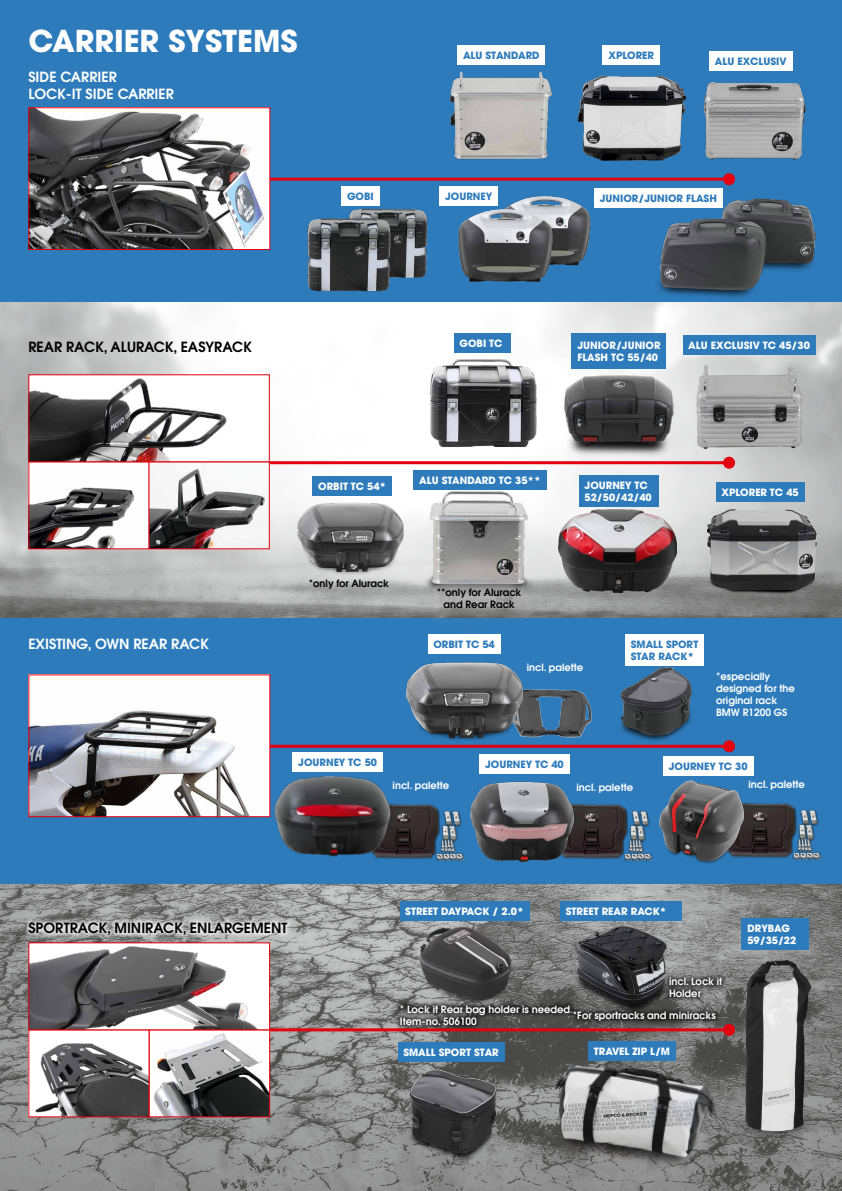
<style>
.page{position:relative;width:842px;height:1191px;background:#2e7bbb}
.page>*{position:absolute;margin:0;border:0;box-sizing:border-box;transform-origin:0 0}
.t1{font:700 30px "Avant Garde";color:#fff}
.t2{font:600 14px "Avant Garde";color:#000}
.t3{font:600 14px/16.8px "Avant Garde";color:#fff}
.t4{font:600 10px/12px "Avant Garde";color:#fff}
.t5{font:700 10px/12px "Avant Garde";color:#fff}
.t6{font:700 10px/12px "Avant Garde";color:#2e7bbb}
.t7{font:600 10px/12px "Avant Garde";color:#000;text-align:center}
</style>
<div class="page">
<img style="left:0;top:884px;width:842px;height:307px">
<img style="left:0;top:302px;width:842px;height:315px">
<hr style="left:77px;top:178px;width:652px;height:3px;background:#e3000f">
<div style="left:723px;top:173px;width:12px;height:12px;background:#e3000f;border-radius:50%"></div>
<hr style="left:77px;top:461px;width:652px;height:3px;background:#e3000f">
<div style="left:723px;top:457px;width:12px;height:12px;background:#e3000f;border-radius:50%"></div>
<hr style="left:77px;top:745px;width:652px;height:3px;background:#e3000f">
<div style="left:723px;top:740px;width:12px;height:12px;background:#e3000f;border-radius:50%"></div>
<hr style="left:77px;top:1028px;width:652px;height:3px;background:#e3000f">
<div style="left:723px;top:1023px;width:12px;height:12px;background:#e3000f;border-radius:50%"></div>
<img style="left:30px;top:109px;width:238px;height:139px">
<div style="left:28px;top:107px;width:242px;height:143px;border:1px solid #e3000f"></div>
<img style="left:30px;top:676px;width:238px;height:139px">
<div style="left:28px;top:674px;width:242px;height:143px;border:1px solid #e3000f"></div>
<img style="left:30px;top:463px;width:238px;height:84px">
<div style="left:149px;top:461px;width:121px;height:88px;border:1px solid #e3000f"></div>
<svg style="left:30px;top:376px;width:238px;height:84px;background:#aaa9a9"></svg>
<div style="left:28px;top:374px;width:242px;height:88px;border:1px solid #e3000f"></div>
<img style="left:30px;top:1031px;width:118px;height:84px">
<svg style="left:151px;top:1031px;width:117px;height:84px;background:#999a9b"></svg>
<div style="left:149px;top:1029px;width:121px;height:88px;border:1px solid #e3000f"></div>
<svg style="left:30px;top:944px;width:238px;height:84px;background:#929192"></svg>
<div style="left:28px;top:942px;width:242px;height:88px;border:1px solid #e3000f"></div>
<img style="left:735px;top:958px;width:82px;height:179px">
<img style="left:579px;top:804px;width:56px;height:58px">
<img style="left:547px;top:1060px;width:179px;height:131px">
<img style="left:534px;top:689px;width:66px;height:59px">
<img style="left:307px;top:208px;width:121px;height:84px">
<img style="left:458px;top:196px;width:133px;height:86px">
<img style="left:649px;top:198px;width:175px;height:112px">
<img style="left:776px;top:803px;width:46px;height:58px">
<img style="left:705px;top:69px;width:101px;height:91px">
<img style="left:449px;top:71px;width:103px;height:89px">
<img style="left:423px;top:359px;width:126px;height:98px">
<img style="left:393px;top:662px;width:141px;height:86px">
<img style="left:295px;top:500px;width:113px;height:75px">
<img style="left:559px;top:509px;width:118px;height:83px">
<img style="left:635px;top:780px;width:141px;height:84px">
<img style="left:549px;top:356px;width:132px;height:127px">
<img style="left:693px;top:499px;width:137px;height:102px">
<img style="left:673px;top:356px;width:146px;height:99px">
<img style="left:420px;top:489px;width:117px;height:157px">
<img style="left:394px;top:1060px;width:138px;height:104px">
<img style="left:413px;top:921px;width:105px;height:78px">
<img style="left:569px;top:921px;width:108px;height:85px">
<img style="left:603px;top:665px;width:117px;height:80px">
<img style="left:396px;top:804px;width:69px;height:58px">
<img style="left:270px;top:769px;width:126px;height:120px">
<img style="left:470px;top:781px;width:109px;height:82px">
<img style="left:577px;top:75px;width:128px;height:86px">
<div style="left:395px;top:999px;width:183px;height:31px;background:#000;opacity:.75"></div>
<div style="left:568px;top:1006px;width:153px;height:21px;background:#000;opacity:.75"></div>
<div style="left:664px;top:971px;width:64px;height:31px;background:#000;opacity:.75"></div>
<div style="left:579px;top:475px;width:79px;height:31px;background:#2e7bbb"></div>
<div style="left:716px;top:482px;width:88px;height:19px;background:#2e7bbb"></div>
<div style="left:683px;top:335px;width:132px;height:19px;background:#2e7bbb"></div>
<div style="left:414px;top:470px;width:133px;height:19px;background:#2e7bbb"></div>
<div style="left:572px;top:333px;width:94px;height:35px;background:#2e7bbb"></div>
<div style="left:663px;top:756px;width:90px;height:20px;background:#fff"></div>
<div style="left:293px;top:752px;width:90px;height:19px;background:#fff"></div>
<div style="left:479px;top:754px;width:90px;height:19px;background:#fff"></div>
<div style="left:400px;top:901px;width:129px;height:20px;background:#2e7bbb"></div>
<div style="left:560px;top:901px;width:121px;height:20px;background:#2e7bbb"></div>
<div style="left:398px;top:1042px;width:106px;height:19px;background:#2e7bbb"></div>
<div style="left:588px;top:1041px;width:88px;height:19px;background:#2e7bbb"></div>
<div style="left:742px;top:918px;width:67px;height:31px;background:#2e7bbb"></div>
<div style="left:625px;top:634px;width:79px;height:31px;background:#fff"></div>
<div style="left:428px;top:634px;width:72px;height:19px;background:#fff"></div>
<div style="left:313px;top:476px;width:79px;height:20px;background:#2e7bbb"></div>
<div style="left:454px;top:333px;width:56px;height:19px;background:#2e7bbb"></div>
<div style="left:341px;top:187px;width:38px;height:19px;background:#fff"></div>
<div style="left:439px;top:187px;width:59px;height:19px;background:#fff"></div>
<div style="left:594px;top:188px;width:129px;height:20px;background:#fff"></div>
<div style="left:603px;top:45px;width:57px;height:20px;background:#fff"></div>
<div style="left:709px;top:52px;width:83px;height:19px;background:#fff"></div>
<div style="left:457px;top:45px;width:88px;height:20px;background:#fff"></div>
<div style="left:24px;top:917px;width:269px;height:22px;background:#fff;opacity:.75"></div>
<h1 class="t1" style="left:28px;top:22px;width:271px">CARRIER SYSTEMS</h1>
<h2 class="t3" style="left:28px;top:68px;width:51px">Side Carri</h2>
<h2 class="t3" style="left:28px;top:68px;width:109px;text-indent:73px">er<br>Lock-it Side Carri</h2>
<h2 class="t3" style="left:159px;top:85px;width:13px">er</h2>
<p class="t6" style="left:463px;top:49px;width:78px">ALU STANDARD</p>
<p class="t6" style="left:608px;top:49px;width:47px">XPLORER</p>
<p class="t6" style="left:715px;top:55px;width:31px">ALU EXC</p>
<p class="t6" style="left:759px;top:55px;width:30px">LUSIV</p>
<p class="t6" style="left:347px;top:190px;width:28px">GOBI</p>
<p class="t6" style="left:445px;top:190px;width:49px">JOURNEY</p>
<p class="t6" style="left:600px;top:192px;width:119px">JUNIOR/JUNIOR FLASH</p>
<h2 class="t2" style="left:28px;top:337px;width:118px">Rear Rack, Alurac</h2>
<h2 class="t2" style="left:165px;top:337px;width:60px">k, Easyrac</h2>
<h2 class="t2" style="left:243px;top:337px;width:10px">k</h2>
<h2 class="t3" style="left:28px;top:635px;width:182px">existing, own Rear Rack</h2>
<p class="t5" style="left:459px;top:337px;width:44px">GOBI TC</p>
<p class="t5" style="left:577px;top:339px;width:85px">JUNIOR/JUNIOR<br>FLASH TC 55/40</p>
<p class="t5" style="left:688px;top:339px;width:31px">ALU EXC</p>
<p class="t5" style="left:732px;top:339px;width:79px">LUSIV TC 45/30</p>
<p class="t5" style="left:318px;top:480px;width:70px">ORBIT TC 54*</p>
<p class="t5" style="left:419px;top:474px;width:123px">ALU STANDARD TC 35**</p>
<p class="t5" style="left:585px;top:479px;width:69px">JOURNEY TC<br>52/50/42/40</p>
<p class="t5" style="left:721px;top:486px;width:79px">XPLORER TC 45</p>
<p class="t7" style="left:309px;top:577px;width:82px">*only for Alurack</p>
<p class="t7" style="left:437px;top:586px;width:86px">**only for Alurack and Rear Rack</p>
<p class="t6" style="left:433px;top:638px;width:63px">ORBIT TC 54</p>
<p class="t4" style="left:527px;top:661px;width:58px">incl. palette</p>
<p class="t6" style="left:631px;top:638px;width:69px">SMALL SPORT<br>STA R RAC</p>
<p class="t6" style="left:680px;top:650px;width:15px">K*</p>
<p class="t4" style="left:716px;top:670px;width:80px">*especially designed for the original rack<br>BMW R1200 GS</p>
<p class="t6" style="left:298px;top:756px;width:80px">JOURNEY TC 50</p>
<p class="t6" style="left:485px;top:758px;width:80px">JOURNEY TC 40</p>
<p class="t6" style="left:669px;top:760px;width:80px">JOURNEY TC 30</p>
<p class="t4" style="left:393px;top:779px;width:58px">incl. palette</p>
<p class="t4" style="left:576px;top:781px;width:58px">incl. palette</p>
<p class="t4" style="left:748px;top:778px;width:58px">incl. palette</p>
<h2 class="t2" style="left:28px;top:918px;width:52px">Sportrac</h2>
<h2 class="t2" style="left:99px;top:918px;width:52px">k, Minirac</h2>
<h2 class="t2" style="left:174px;top:918px;width:44px">k, Enlarg</h2>
<h2 class="t2" style="left:244px;top:918px;width:45px">ement</h2>
<p class="t5" style="left:405px;top:905px;width:120px">STREET DAYPACK / 2.0*</p>
<p class="t5" style="left:566px;top:905px;width:73px">STREET REAR RAC</p>
<p class="t5" style="left:653px;top:905px;width:15px">K*</p>
<p class="t4" style="left:669px;top:975px;width:55px">incl. Lock it<br>Holder</p>
<p class="t4" style="left:400px;top:1002px;width:175px">* Lock it Rear bag holder is needed.<br>Item-no. 506100</p>
<p class="t4" style="left:573px;top:1009px;width:144px">*For sportracks and miniracks</p>
<p class="t5" style="left:403px;top:1046px;width:97px">SMALL SPORT STAR</p>
<p class="t5" style="left:594px;top:1044px;width:76px">TRAVEL ZIP L/M</p>
<p class="t5" style="left:747px;top:922px;width:50px">DRYBAG<br>59/35/22</p>
</div>
